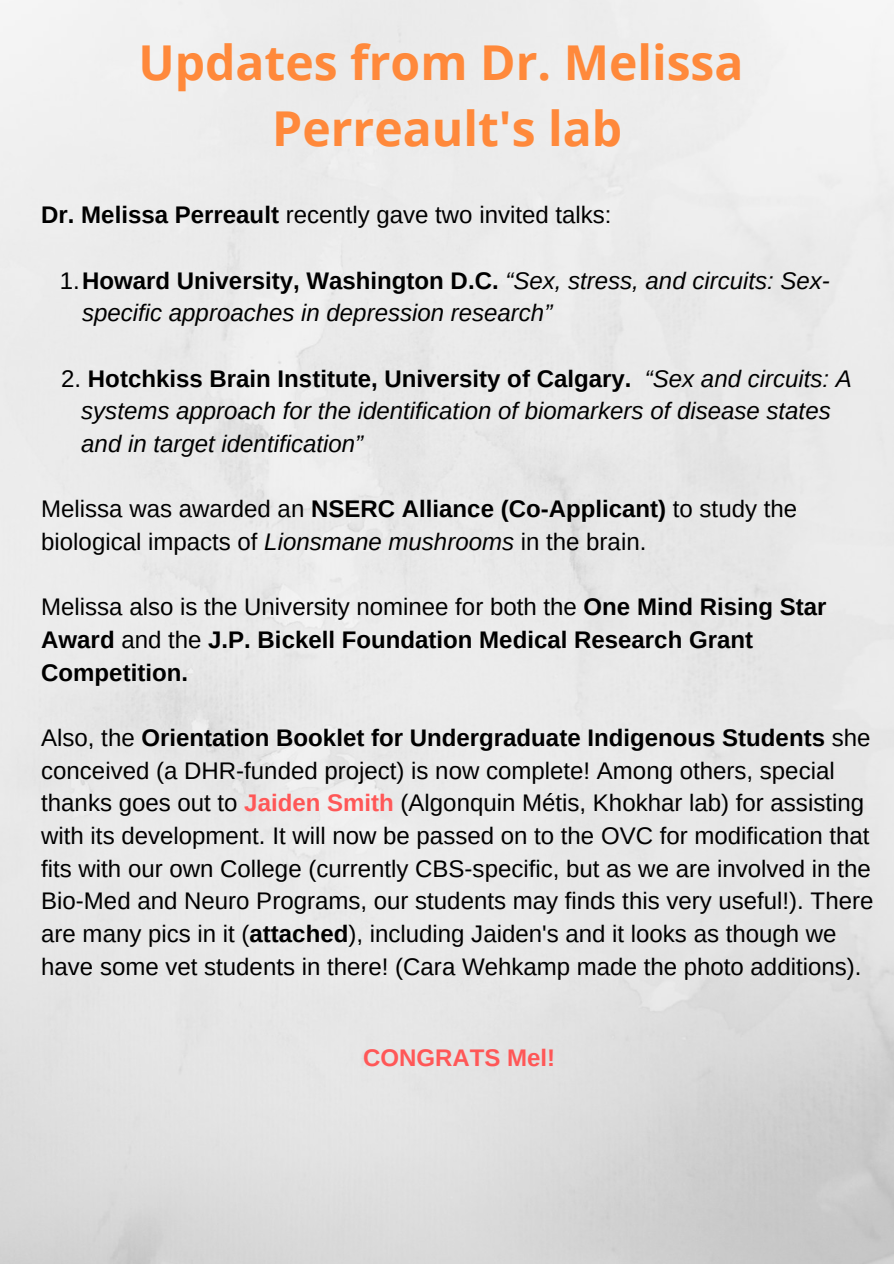
<style>
.page{position:relative;width:894px;height:1264px;background:#fff}
.page>*{position:absolute;margin:0;border:0;box-sizing:border-box;transform-origin:0 0}
.t1{font:700 48px/66.4px "Open Sans";color:#ff893b;text-align:center}
.t2{font:24px/32.7px "Arimo";color:#000}
.t3{font:italic 24px/32.7px "Arimo";color:#000}
.t4{font:700 24px/32.7px "Arimo";color:#000}
.t5{font:700 24px "Arimo";color:#ff5757}
.s1{font-weight:700}
.s2{font-style:normal}
.s3{font-weight:700;font-style:normal}
.s4{font-style:italic}
.s5{font-weight:400}
.s6{font-weight:700;color:#ff5757}
</style>
<div class="page">
<h1 class="t1" style="left:138px;top:28px;width:606px">Updates from Dr. Melissa<br>Perreault's lab</h1>
<p class="t2" style="left:41px;top:199px;width:571px"><span class="s1">Dr. Melissa Perreault</span> recently gave two invited talks:</p>
<p class="t3" style="left:82px;top:264px;width:749px;text-indent:-22px"><span class="s2">1.</span><span class="s3">Howard University, Washington D.C.</span> “Sex, stress, and circuits: Sex&shy;specific approaches in depression research”</p>
<p class="t3" style="left:81px;top:362px;width:771px;text-indent:-20px"><span class="s2">2.</span> <span class="s3">Hotchkiss Brain Institute, University of Calgary.</span> “Sex and circuits: A systems approach for the identification of biomarkers of disease states and in target identification”</p>
<p class="t2" style="left:41px;top:492px;width:757px">Melissa was awarded an <span class="s1">NSERC Alliance (Co-Applicant)</span> to study the biological impacts of <span class="s4">Lionsmane mushrooms</span> in the brain.</p>
<p class="t4" style="left:41px;top:590px;width:786px"><span class="s5">Melissa also is the University nominee for both the</span> One Mind Rising Star<br>Award <span class="s5">and the</span> J.P. Bickell Foundation Medical Research Grant<br>Competition.</p>
<p class="t2" style="left:41px;top:721px;width:833px">Also, the <span class="s1">Orientation Booklet for Undergraduate Indigenous Students</span> she conceived (a DHR-funded project) is now complete! Among others, special thanks goes out to <span class="s6">Jaiden Smith</span> (Algonquin Métis, Khokhar lab) for assisting with its development. It will now be passed on to the OVC for modification that fits with our own College (currently CBS-specific, but as we are involved in the Bio-Med and Neuro Programs, our students may finds this very useful!). There are many pics in it (<span class="s1">attached</span>), including Jaiden's and it looks as though we have some vet students in there! (Cara Wehkamp made the photo additions).</p>
<p class="t5" style="left:363px;top:1044px;width:194px">CONGRATS Mel!</p>
</div>
